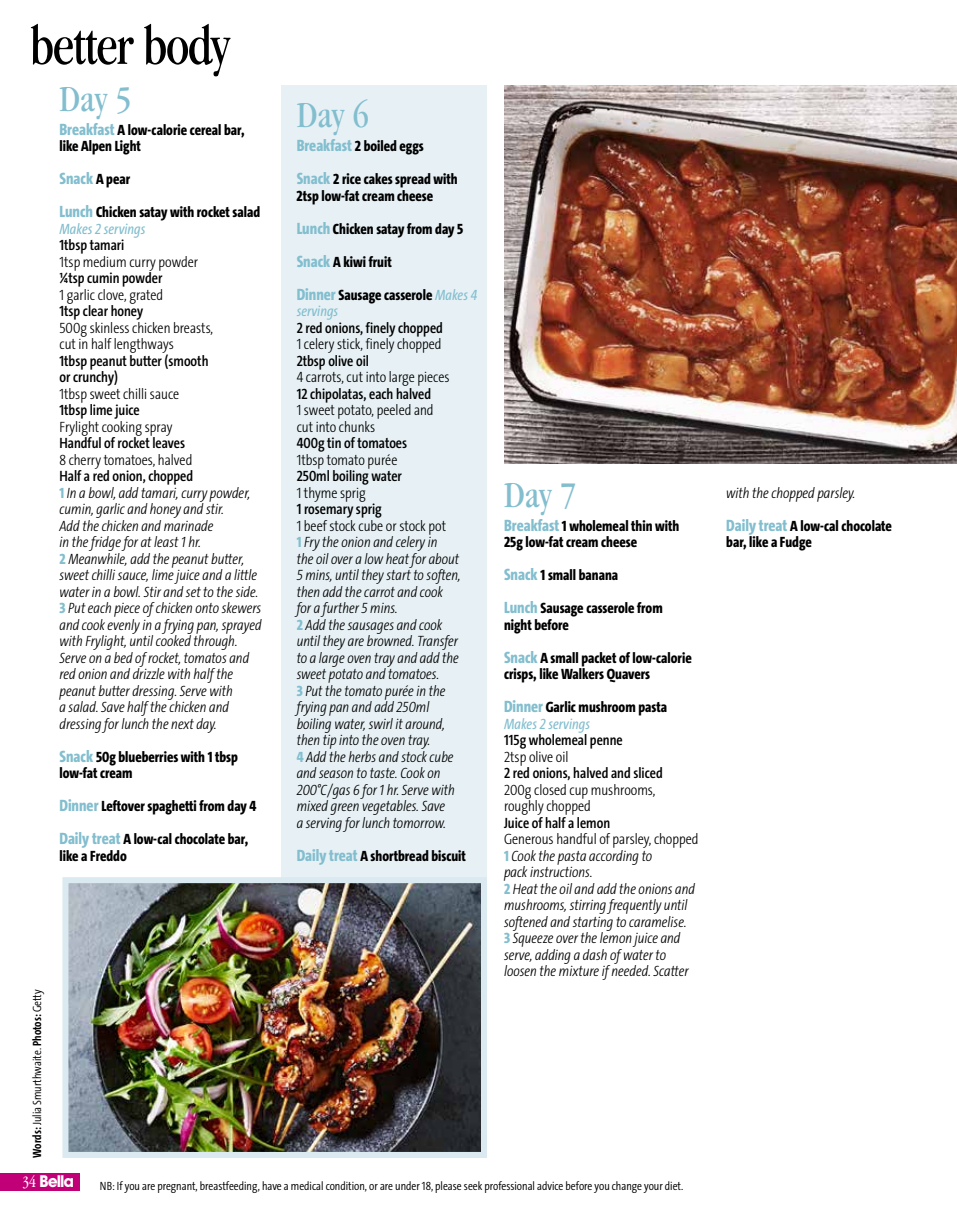
<style>
.page{position:relative;width:957px;height:1212px;background:#fff}
.page>*{position:absolute;margin:0;border:0;box-sizing:border-box;transform-origin:0 0}
.t1{font:condensed 57px "Garamond IT Cby BT";letter-spacing:-.03em;color:#000}
.t2{font:condensed 37.5px "Garamond IT Cby BT";color:#83becf}
.t3{font:800 16.5px "The Sans Cd LF8";color:#83becf}
.t4{font:700 16.5px "Avant Garde IT Cby BT";letter-spacing:-.045em;color:#fff;scale:.95 1}
.t5{font:italic 300 15px/16.5px "The Sans Cd LF3 i";color:#000}
.t6{font:800 15px/16.5px "The Sans Cd LF8";color:#000}
.t7{font:300 15px/16.5px "The Sans Cd LF3";color:#000}
.t8{font:600 15px/16.5px "The Sans Cd LF6";color:#000}
.t9{font:italic 15px "The Sans Cd LF5 i";color:#83becf}
.t10{font:300 12px "The Sans Cd LF4";color:#000}
.s1{font-size:16.5px;color:#83becf}
.s2{font-size:15px;color:#000}
.s3{font-family:"The Sans Cd LF8";font-weight:800;font-style:normal;color:#83becf}
.s4{font-family:"The Sans Cd LF7";font-weight:700}
.s5{font-family:"The Sans Cd LF5 i";font-weight:400;font-style:italic;color:#83becf}
.s6{font-family:"Garamond IT Cby BT";font-weight:400;font-stretch:condensed}
</style>
<div class="page">
<div style="left:282px;top:85px;width:205px;height:1072px;background:#e7f1f5"></div>
<img style="left:504px;top:85px;width:453px;height:378px">
<img style="left:69px;top:884px;width:411px;height:267px">
<div style="left:62px;top:877px;width:425px;height:281px;border:6px solid #dbeaf0"></div>
<div style="left:0;top:1174px;width:80px;height:17px;background:#c10077"></div>
<h1 class="t1" style="left:30px;top:13px;width:202px">better body</h1>
<h2 class="t2" style="left:59px;top:77px;width:74px">Day 5</h2>
<p class="t6" style="left:59px;top:122px;width:187px"><span class="s1">Breakfast</span> A low-calorie cereal bar, like Alpen Light</p>
<p class="t3" style="left:59px;top:170px;width:72px">Snack <span class="s2">A pear</span></p>
<p class="t6" style="left:59px;top:204px;width:202px"><span class="s1">Lunch</span> Chicken satay with rocket salad</p>
<p class="t9" style="left:59px;top:221px;width:88px">Makes 2 servings</p>
<p class="t8" style="left:59px;top:237px;width:67px">1tbsp tamari</p>
<p class="t7" style="left:59px;top:254px;width:140px">1tsp medium curry powder</p>
<p class="t8" style="left:59px;top:270px;width:104px">¼tsp cumin powder</p>
<p class="t7" style="left:59px;top:287px;width:105px">1 garlic clove, grated</p>
<p class="t8" style="left:59px;top:303px;width:85px">1tsp clear honey</p>
<p class="t7" style="left:59px;top:320px;width:155px">500g skinless chicken breasts, cut in half lengthways</p>
<p class="t8" style="left:59px;top:353px;width:151px">1tbsp peanut butter (smooth or crunchy)</p>
<p class="t7" style="left:59px;top:386px;width:121px">1tbsp sweet chilli sauce</p>
<p class="t8" style="left:59px;top:402px;width:82px">1tbsp lime juice</p>
<p class="t7" style="left:59px;top:419px;width:115px">Frylight cooking spray</p>
<p class="t8" style="left:59px;top:435px;width:127px">Handful of rocket leaves</p>
<p class="t7" style="left:59px;top:452px;width:134px">8 cherry tomatoes, halved</p>
<p class="t8" style="left:59px;top:468px;width:135px">Half a red onion, chopped</p>
<p class="t5" style="left:59px;top:485px;width:204px"><span class="s3">1</span> In a bowl, add tamari, curry powder, cumin, garlic and honey and stir.<br>Add the chicken and marinade<br>in the fridge for at least 1 hr.<br><span class="s3">2</span> Meanwhile, add the peanut butter, sweet chilli sauce, lime juice and a little water in a bowl. Stir and set to the side.<br><span class="s3">3</span> Put each piece of chicken onto skewers and cook evenly in a frying pan, sprayed with Frylight, until cooked through.<br>Serve on a bed of rocket, tomatos and red onion and drizzle with half the peanut butter dressing. Serve with<br>a salad. Save half the chicken and dressing for lunch the next day.</p>
<p class="t6" style="left:59px;top:749px;width:180px"><span class="s1">Snack</span> 50g blueberries with 1 tbsp low-fat cream</p>
<p class="t6" style="left:59px;top:798px;width:198px"><span class="s1">Dinner</span> Leftover spaghetti from day 4</p>
<p class="t6" style="left:59px;top:831px;width:190px"><span class="s1">Daily treat</span> A low-cal chocolate bar, like a Freddo</p>
<p class="t10" style="left:31px;top:1157px;width:169px;rotate:-90deg"><span class="s4">Words:</span> Julia Smurthwaite. <span class="s4">Photos:</span> Getty</p>
<h2 class="t2" style="left:297px;top:94px;width:74px">Day 6</h2>
<p class="t6" style="left:297px;top:138px;width:129px"><span class="s1">Breakfast</span> 2 boiled eggs</p>
<p class="t6" style="left:297px;top:171px;width:162px"><span class="s1">Snack</span> 2 rice cakes spread with<br>2tsp low-fat cream cheese</p>
<p class="t6" style="left:297px;top:221px;width:168px"><span class="s1">Lunch</span> Chicken satay from day 5</p>
<p class="t6" style="left:297px;top:254px;width:97px"><span class="s1">Snack</span> A kiwi fruit</p>
<p class="t6" style="left:297px;top:287px;width:182px"><span class="s1">Dinner</span> Sausage casserole <span class="s5">Makes 4</span></p>
<p class="t9" style="left:297px;top:304px;width:43px">servings</p>
<p class="t8" style="left:297px;top:320px;width:148px">2 red onions, finely chopped</p>
<p class="t7" style="left:297px;top:337px;width:146px">1 celery stick, finely chopped</p>
<p class="t8" style="left:297px;top:353px;width:74px">2tbsp olive oil</p>
<p class="t7" style="left:297px;top:370px;width:154px">4 carrots, cut into large pieces</p>
<p class="t8" style="left:297px;top:386px;width:136px">12 chipolatas, each halved</p>
<p class="t7" style="left:297px;top:403px;width:138px">1 sweet potato, peeled and cut into chunks</p>
<p class="t8" style="left:297px;top:435px;width:112px">400g tin of tomatoes</p>
<p class="t7" style="left:297px;top:452px;width:102px">1tbsp tomato purée</p>
<p class="t8" style="left:297px;top:468px;width:107px">250ml boiling water</p>
<p class="t7" style="left:297px;top:485px;width:71px">1 thyme sprig</p>
<p class="t8" style="left:297px;top:501px;width:87px">1 rosemary sprig</p>
<p class="t7" style="left:297px;top:518px;width:151px">1 beef stock cube or stock pot</p>
<p class="t5" style="left:297px;top:535px;width:166px"><span class="s3">1</span> Fry the onion and celery in<br>the oil over a low heat for about<br>5 mins, until they start to soften, then add the carrot and cook for a further 5 mins.<br><span class="s3">2</span> Add the sausages and cook until they are browned. Transfer to a large oven tray and add the sweet potato and tomatoes.<br><span class="s3">3</span> Put the tomato purée in the frying pan and add 250ml boiling water, swirl it around, then tip into the oven tray.<br><span class="s3">4</span> Add the herbs and stock cube and season to taste. Cook on<br>200°C/gas 6 for 1 hr. Serve with mixed green vegetables. Save<br>a serving for lunch tomorrow.</p>
<p class="t6" style="left:297px;top:848px;width:171px"><span class="s1">Daily treat</span> A shortbread biscuit</p>
<h2 class="t2" style="left:504px;top:473px;width:74px">Day 7</h2>
<p class="t6" style="left:504px;top:518px;width:177px"><span class="s1">Breakfast</span> 1 wholemeal thin with<br>25g low-fat cream cheese</p>
<p class="t6" style="left:504px;top:567px;width:116px"><span class="s1">Snack</span> 1 small banana</p>
<p class="t6" style="left:504px;top:600px;width:160px"><span class="s1">Lunch</span> Sausage casserole from night before</p>
<p class="t6" style="left:504px;top:650px;width:189px"><span class="s1">Snack</span> A small packet of low-calorie crisps, like Walkers Quavers</p>
<p class="t6" style="left:504px;top:699px;width:165px"><span class="s1">Dinner</span> Garlic mushroom pasta</p>
<p class="t9" style="left:504px;top:716px;width:88px">Makes 2 servings</p>
<p class="t8" style="left:504px;top:732px;width:120px">115g wholemeal penne</p>
<p class="t7" style="left:504px;top:749px;width:66px">2tsp olive oil</p>
<p class="t8" style="left:504px;top:765px;width:160px">2 red onions, halved and sliced</p>
<p class="t7" style="left:504px;top:782px;width:153px">200g closed cup mushrooms, roughly chopped</p>
<p class="t8" style="left:504px;top:815px;width:108px">Juice of half a lemon</p>
<p class="t7" style="left:504px;top:832px;width:196px">Generous handful of parsley, chopped</p>
<p class="t5" style="left:504px;top:848px;width:192px"><span class="s3">1</span> Cook the pasta according to<br>pack instructions.<br><span class="s3">2</span> Heat the oil and add the onions and mushrooms, stirring frequently until softened and starting to caramelise.<br><span class="s3">3</span> Squeeze over the lemon juice and serve, adding a dash of water to loosen the mixture if needed. Scatter</p>
<p class="t4" style="left:22px;top:1171px;width:56px"><span class="s6">34</span> Bella</p>
<p class="t10" style="left:100px;top:1180px;width:585px">NB: If you are pregnant, breastfeeding, have a medical condition, or are under 18, please seek professional advice before you change your diet.</p>
<p class="t5" style="left:726px;top:485px;width:131px">with the chopped parsley.</p>
<p class="t6" style="left:726px;top:518px;width:167px"><span class="s1">Daily treat</span> A low-cal chocolate bar, like a Fudge</p>
</div>
